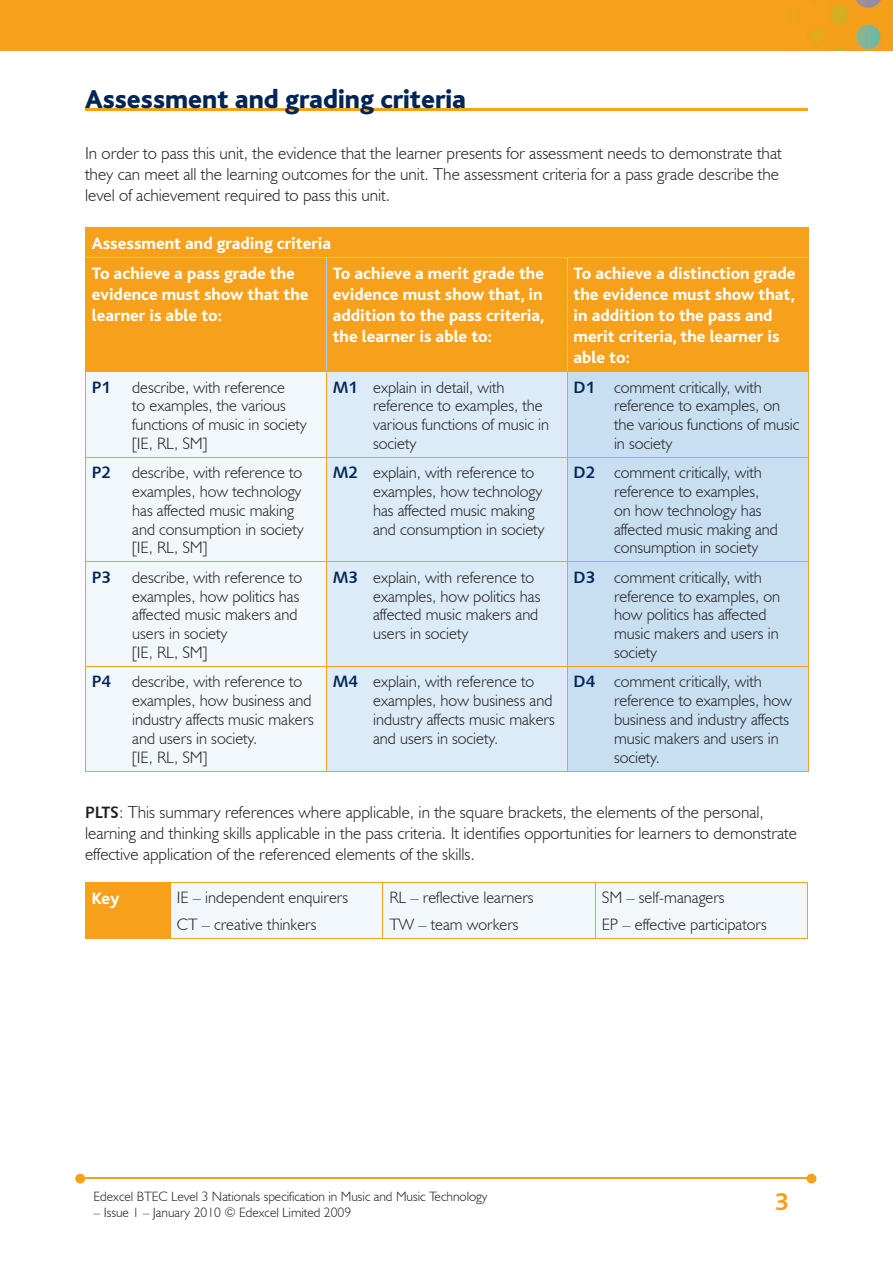
<style>
.page{position:relative;width:893px;height:1263px;background:#fff}
.page>*{position:absolute;margin:0;border:0;box-sizing:border-box;transform-origin:0 0}
.t1{font:800 27px "Bliss";color:#002556}
.t2{font:700 25.5px "Bliss";color:#f6a01b}
.t3{font:300 17.25px/21px "Humanist 521 BT";color:#231f20}
.t4{font:800 17.25px/21px "Bliss";color:#fff}
.t5{font:300 16.5px/18.8px "Humanist 521 BT";color:#231f20}
.t6{font:16.5px "Humanist 531 BT Bold A";color:#002556}
.t7{font:300 13.5px "Humanist 521 BT";color:#231f20}
.s1{font-family:"Humanist 531 BT Bold A";font-weight:400;color:#002556}
.s2{font-family:"Humanist 531 BT Bold A";font-weight:400;font-size:16.5px}
</style>
<div class="page">
<div style="left:0;top:0;width:893px;height:51px;background:#f6a01b"></div>
<hr style="left:82px;top:1178px;width:728px;height:1px;background:#f6a01b">
<svg style="left:807px;top:1174px;width:9px;height:9px"></svg>
<svg style="left:75px;top:1174px;width:10px;height:9px"></svg>
<hr style="left:85px;top:108px;width:723px;height:2px;background:#f6a01b">
<div style="left:86px;top:228px;width:722px;height:143px;background:#f6a01b"></div>
<div style="left:86px;top:372px;width:240px;height:399px;background:#f2f7fb"></div>
<div style="left:327px;top:372px;width:240px;height:399px;background:#dbebf7"></div>
<div style="left:568px;top:372px;width:240px;height:399px;background:#c8dff2"></div>
<svg style="left:85px;top:228px;width:1px;height:29px"></svg>
<svg style="left:808px;top:228px;width:1px;height:29px"></svg>
<hr style="left:85px;top:227px;width:241px;height:1px;background:#f6a01b">
<hr style="left:326px;top:227px;width:241px;height:1px;background:#f6a01b">
<hr style="left:567px;top:227px;width:241px;height:1px;background:#f6a01b">
<hr style="left:85px;top:257px;width:1px;height:114px;background:#f6a01b">
<hr style="left:86px;top:257px;width:240px;height:1px;background:#accfed">
<hr style="left:326px;top:258px;width:1px;height:113px;background:#accfed">
<hr style="left:326px;top:257px;width:241px;height:1px;background:#accfed">
<hr style="left:567px;top:258px;width:1px;height:113px;background:#accfed">
<hr style="left:808px;top:257px;width:1px;height:114px;background:#f6a01b">
<hr style="left:567px;top:257px;width:241px;height:1px;background:#accfed">
<hr style="left:85px;top:372px;width:1px;height:85px;background:#f6a01b">
<hr style="left:85px;top:371px;width:241px;height:1px;background:#f6a01b">
<hr style="left:326px;top:372px;width:1px;height:85px;background:#f6a01b">
<hr style="left:326px;top:371px;width:241px;height:1px;background:#f6a01b">
<hr style="left:567px;top:372px;width:1px;height:85px;background:#f6a01b">
<hr style="left:808px;top:372px;width:1px;height:85px;background:#f6a01b">
<hr style="left:567px;top:371px;width:241px;height:1px;background:#f6a01b">
<hr style="left:326px;top:458px;width:1px;height:103px;background:#f6a01b">
<hr style="left:567px;top:458px;width:1px;height:103px;background:#f6a01b">
<hr style="left:85px;top:458px;width:1px;height:103px;background:#f6a01b">
<hr style="left:808px;top:458px;width:1px;height:103px;background:#f6a01b">
<hr style="left:85px;top:457px;width:241px;height:1px;background:#f6a01b">
<hr style="left:326px;top:457px;width:241px;height:1px;background:#f6a01b">
<hr style="left:567px;top:457px;width:241px;height:1px;background:#f6a01b">
<hr style="left:326px;top:562px;width:1px;height:104px;background:#f6a01b">
<hr style="left:567px;top:562px;width:1px;height:104px;background:#f6a01b">
<hr style="left:85px;top:562px;width:1px;height:104px;background:#f6a01b">
<hr style="left:808px;top:562px;width:1px;height:104px;background:#f6a01b">
<hr style="left:85px;top:561px;width:241px;height:1px;background:#f6a01b">
<hr style="left:326px;top:561px;width:241px;height:1px;background:#f6a01b">
<hr style="left:567px;top:561px;width:241px;height:1px;background:#f6a01b">
<hr style="left:326px;top:667px;width:1px;height:104px;background:#f6a01b">
<hr style="left:567px;top:667px;width:1px;height:104px;background:#f6a01b">
<hr style="left:85px;top:771px;width:241px;height:1px;background:#f6a01b">
<hr style="left:326px;top:771px;width:241px;height:1px;background:#f6a01b">
<hr style="left:567px;top:771px;width:241px;height:1px;background:#f6a01b">
<hr style="left:85px;top:667px;width:1px;height:104px;background:#f6a01b">
<hr style="left:808px;top:667px;width:1px;height:104px;background:#f6a01b">
<hr style="left:85px;top:666px;width:241px;height:1px;background:#f6a01b">
<hr style="left:326px;top:666px;width:241px;height:1px;background:#f6a01b">
<hr style="left:567px;top:666px;width:241px;height:1px;background:#f6a01b">
<div style="left:85px;top:882px;width:85px;height:57px;background:#f6a01b"></div>
<div style="left:171px;top:883px;width:636px;height:55px;background:#f2f7fb"></div>
<hr style="left:170px;top:938px;width:213px;height:1px;background:#f6a01b">
<hr style="left:383px;top:938px;width:212px;height:1px;background:#f6a01b">
<hr style="left:595px;top:938px;width:213px;height:1px;background:#f6a01b">
<hr style="left:170px;top:882px;width:1px;height:56px;background:#f6a01b">
<hr style="left:383px;top:882px;width:1px;height:56px;background:#f6a01b">
<hr style="left:595px;top:882px;width:1px;height:56px;background:#f6a01b">
<hr style="left:807px;top:882px;width:1px;height:56px;background:#f6a01b">
<hr style="left:170px;top:882px;width:213px;height:1px;background:#f6a01b">
<hr style="left:383px;top:882px;width:212px;height:1px;background:#f6a01b">
<hr style="left:595px;top:882px;width:213px;height:1px;background:#f6a01b">
<h1 class="t1" style="left:85px;top:85px;width:383px">Assessment and grading criteria</h1>
<p class="t3" style="left:85px;top:142px;width:698px">In order to pass this unit, the evidence that the learner presents for assessment needs to demonstrate that they can meet all the learning outcomes for the unit. The assessment criteria for a pass grade describe the level of achievement required to pass this unit.</p>
<p class="t4" style="left:92px;top:229px;width:241px;line-height:30.2px">Assessment and grading criteria<br>To achieve a pass grade the</p>
<p class="t4" style="left:92px;top:284px;width:218px">evidence must show that the learner is able to:</p>
<p class="t4" style="left:333px;top:263px;width:213px;text-align:justify">To achieve a merit grade the evidence must show that, in addition to the pass criteria, the learner is able to:</p>
<p class="t4" style="left:574px;top:263px;width:224px">To achieve a distinction grade the evidence must show that, in addition to the pass and merit criteria, the learner is able to:</p>
<p class="t6" style="left:92px;top:377px;width:21px">P1</p>
<p class="t5" style="left:132px;top:377px;width:176px">describe, with reference<br>to examples, the various functions of music in society [IE, RL, SM]</p>
<p class="t5" style="left:373px;top:377px;width:178px;text-indent:-40px"><span class="s1">M1</span> explain in detail, with reference to examples, the various functions of music in society</p>
<p class="t5" style="left:614px;top:377px;width:187px;text-indent:-40px"><span class="s1">D1</span> comment critically, with reference to examples, on the various functions of music in society</p>
<p class="t6" style="left:92px;top:462px;width:21px">P2</p>
<p class="t5" style="left:132px;top:463px;width:173px">describe, with reference to examples, how technology has affected music making and consumption in society [IE, RL, SM]</p>
<p class="t5" style="left:373px;top:463px;width:173px;text-indent:-40px"><span class="s1">M2</span> explain, with reference to examples, how technology has affected music making and consumption in society</p>
<p class="t5" style="left:614px;top:463px;width:166px;text-indent:-40px"><span class="s1">D2</span> comment critically, with reference to examples, on how technology has affected music making and consumption in society</p>
<p class="t6" style="left:92px;top:567px;width:21px">P3</p>
<p class="t5" style="left:132px;top:568px;width:172px">describe, with reference to examples, how politics has affected music makers and users in society<br>[IE, RL, SM]</p>
<p class="t5" style="left:373px;top:568px;width:169px;text-indent:-40px"><span class="s1">M3</span> explain, with reference to examples, how politics has affected music makers and users in society</p>
<p class="t5" style="left:614px;top:568px;width:168px;text-indent:-40px"><span class="s1">D3</span> comment critically, with reference to examples, on how politics has affected music makers and users in society</p>
<p class="t6" style="left:92px;top:672px;width:21px">P4</p>
<p class="t5" style="left:132px;top:672px;width:183px">describe, with reference to examples, how business and industry affects music makers and users in society.<br>[IE, RL, SM]</p>
<p class="t5" style="left:373px;top:672px;width:183px;text-indent:-40px"><span class="s1">M4</span> explain, with reference to examples, how business and industry affects music makers and users in society.</p>
<p class="t5" style="left:614px;top:672px;width:179px;text-indent:-40px"><span class="s1">D4</span> comment critically, with reference to examples, how business and industry affects music makers and users in society.</p>
<p class="t3" style="left:85px;top:801px;width:713px"><span class="s2">PLTS</span>: This summary references where applicable, in the square brackets, the elements of the personal, learning and thinking skills applicable in the pass criteria. It identifies opportunities for learners to demonstrate effective application of the referenced elements of the skills.</p>
<p class="t4" style="left:92px;top:888px;width:29px">Key</p>
<p class="t5" style="left:177px;top:883px;width:173px;line-height:27.3px">IE – independent enquirers<br>CT – creative thinkers</p>
<p class="t5" style="left:389px;top:883px;width:146px;line-height:27.3px">RL – reflective learners<br>TW – team workers</p>
<p class="t5" style="left:602px;top:883px;width:166px;line-height:27.3px">SM – self-managers<br>EP – effective participators</p>
<p class="t7" style="left:94px;top:1188px;width:396px">Edexcel BTEC Level 3 Nationals specification in Music and Music Technology</p>
<p class="t7" style="left:94px;top:1204px;width:259px">– Issue 1 – January 2010 © Edexcel Limited 2009</p>
<h2 class="t2" style="left:775px;top:1189px;width:15px">3</h2>
</div>
